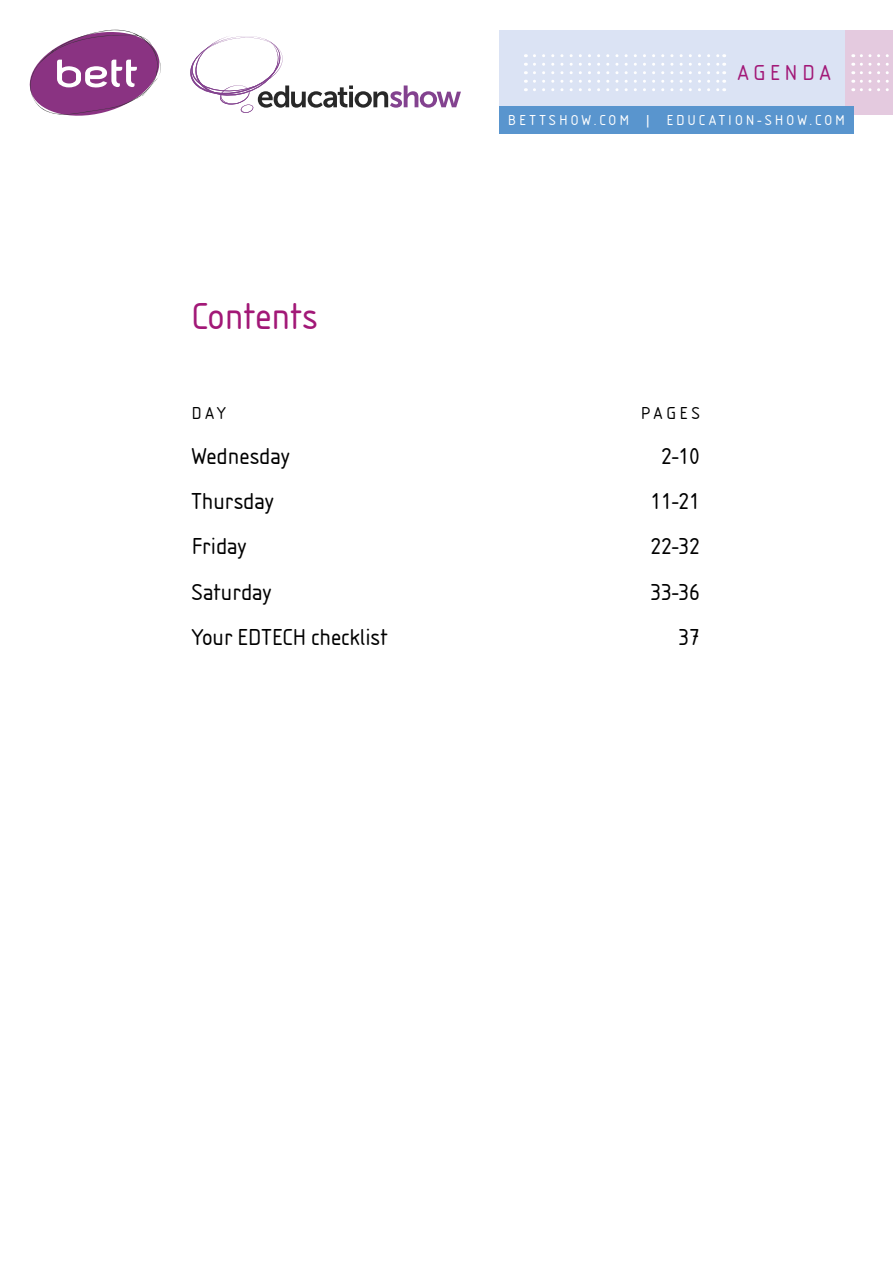
<style>
.page{position:relative;width:893px;height:1263px;background:#fff}
.page>*{position:absolute;margin:0;border:0;box-sizing:border-box;transform-origin:0 0}
.t1{font:39px "Isonorm D";color:#a21877}
.t2{font:24px "Isonorm D";color:#000}
.t3{font:22.5px "Isonorm D";letter-spacing:.2em;color:#a21877}
.t4{font:18px "Isonorm D";letter-spacing:.2em;color:#000}
.t5{font:15px "Isonorm D";letter-spacing:.2em;color:#fff}
</style>
<div class="page">
<div style="left:845px;top:31px;width:48px;height:84px;background:#e4cadf"></div>
<div style="left:499px;top:31px;width:346px;height:84px;background:#dbe3f4"></div>
<svg style="left:29px;top:29px;width:132px;height:87px"></svg>
<div style="left:499px;top:106px;width:355px;height:27px;background:#5995ce"></div>
<svg style="left:861px;top:54px;width:28px;height:3px"></svg>
<svg style="left:861px;top:63px;width:28px;height:11px"></svg>
<svg style="left:861px;top:80px;width:28px;height:11px"></svg>
<svg style="left:534px;top:54px;width:191px;height:3px"></svg>
<svg style="left:534px;top:63px;width:191px;height:11px"></svg>
<svg style="left:534px;top:80px;width:191px;height:11px"></svg>
<svg style="left:190px;top:36px;width:271px;height:77px"></svg>
<h1 class="t1" style="left:191px;top:295px;width:128px">Contents</h1>
<p class="t3" style="left:737px;top:60px;width:95px">AGENDA</p>
<p class="t5" style="left:508px;top:111px;width:339px">BETTSHOW.COM | EDUCATION-SHOW.COM</p>
<p class="t4" style="left:191px;top:403px;width:36px">DAY</p>
<p class="t4" style="left:641px;top:403px;width:61px">PAGES</p>
<p class="t2" style="left:191px;top:443px;width:100px">Wednesday</p>
<p class="t2" style="left:661px;top:443px;width:40px">2-10</p>
<p class="t2" style="left:191px;top:488px;width:84px">Thursday</p>
<p class="t2" style="left:651px;top:488px;width:51px">11-21</p>
<p class="t2" style="left:191px;top:533px;width:57px">Friday</p>
<p class="t2" style="left:651px;top:533px;width:51px">22-32</p>
<p class="t2" style="left:191px;top:578px;width:82px">Saturday</p>
<p class="t2" style="left:651px;top:578px;width:51px">33-36</p>
<p class="t2" style="left:191px;top:623px;width:198px">Your EDTECH checklist</p>
<p class="t2" style="left:678px;top:623px;width:23px">37</p>
</div>
